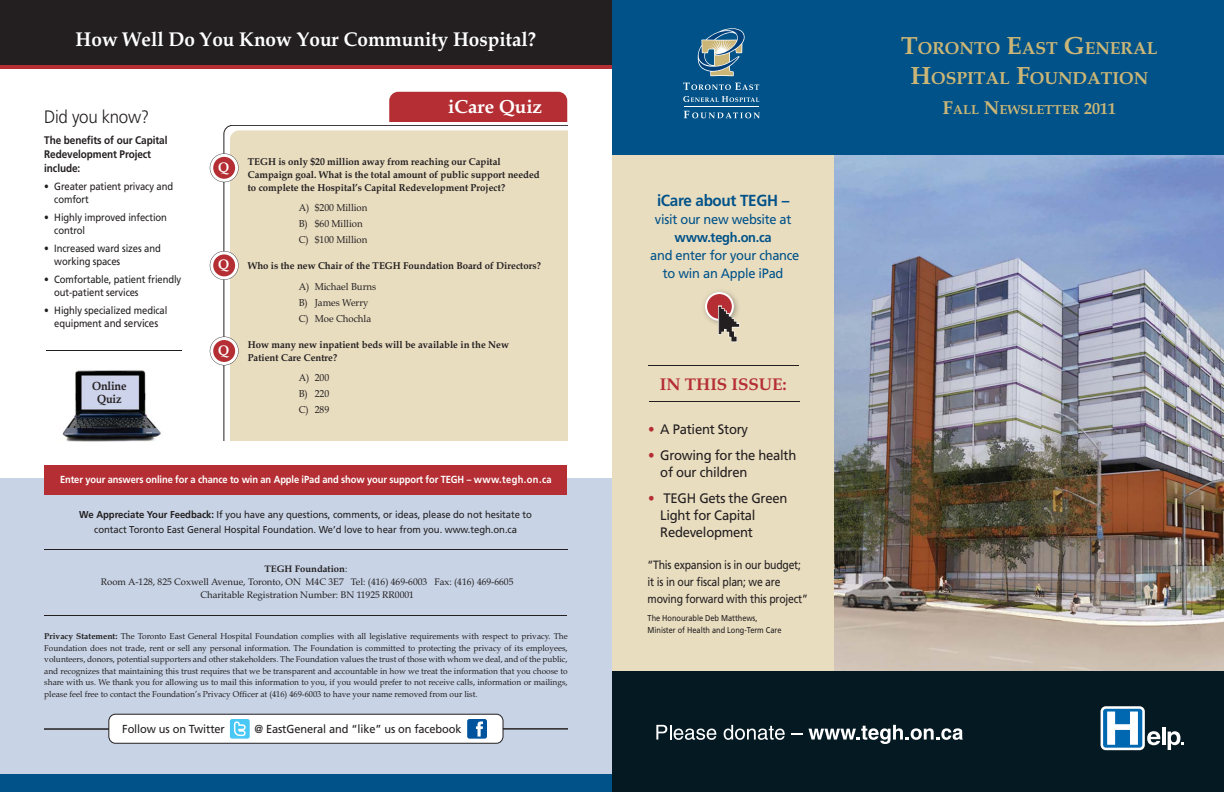
<style>
.page{position:relative;width:1224px;height:792px;background:#fff}
.page>*{position:absolute;margin:0;border:0;box-sizing:border-box;transform-origin:0 0}
.t1{font:700 20px "Book Antiqua";color:#fff;scale:.95 1}
.t2{font:700 19px "Book Antiqua";letter-spacing:-.005em;color:#fff}
.t3{font:300 18px "Frutiger";letter-spacing:-.02em;color:#231f20;scale:.94 1}
.t4{font:700 17.5px/29.7px "Book Antiqua";color:#cbb677;text-align:center}
.t5{font:700 17px "Book Antiqua";color:#b42e33}
.t6{font:700 16px "Frutiger";letter-spacing:-.02em;color:#005288;scale:.95 1}
.t7{font:700 14px "Book Antiqua";color:#fff;scale:.95 1}
.t8{font:13.8px/17px "Frutiger";letter-spacing:-.02em;color:#231f20;scale:.95 1}
.t9{font:13.5px/18px "Frutiger";letter-spacing:-.02em;color:#005288;text-align:center;scale:.95 1}
.t10{font:700 13.1px "Book Antiqua";color:#cbb677}
.t11{font:12px/17px "Frutiger";letter-spacing:-.02em;color:#231f20;scale:.87 1}
.t12{font:700 12px/12.6px "Book Antiqua";letter-spacing:-.01em;color:#231f20;text-align:center;scale:.91 1}
.t13{font:11.6px "Frutiger";letter-spacing:-.01em;color:#231f20;scale:.95 1}
.t14{font:700 11px/14px "Frutiger";letter-spacing:-.01em;color:#231f20;scale:.91 1}
.t15{font:11px "Frutiger";letter-spacing:-.01em;color:#231f20;scale:.9 1}
.t16{font:10.5px/13px "Frutiger";letter-spacing:-.01em;color:#231f20;scale:.9 1}
.t17{font:700 10.2px "Frutiger";letter-spacing:-.01em;color:#fff;scale:.91 1}
.t18{font:700 10px/13px "Book Antiqua";color:#231f20;scale:.96 1}
.t19{font:10px/15px "Frutiger";letter-spacing:-.005em;color:#231f20;text-align:center;scale:.95 1}
.t20{font:10px/16px "Book Antiqua";color:#231f20;scale:.96 1}
.t21{font:9.5px/13px "Book Antiqua";color:#231f20;text-align:center}
.t22{font:8.5px/11.5px "Book Antiqua";color:#231f20;text-align:justify}
.t23{font:8.5px/12px "Frutiger";letter-spacing:-.005em;color:#231f20;scale:.87 1}
.s1{font-size:10.5px}
.s2{font-weight:400}
.s3{font-weight:700}
.s4{color:#b42e33}
.s5{font-size:25px}
.s6{font-size:18.7px}
.s7{font-size:16px}
</style>
<div class="page">
<div style="left:224px;top:125px;width:343px;height:315px;background:#e9ddc0"></div>
<div style="left:612px;top:148px;width:228px;height:529px;background:#e9ddc0"></div>
<img style="left:835px;top:154px;width:389px;height:517px">
<div style="left:612px;top:0;width:612px;height:154px;background:#005288"></div>
<div style="left:612px;top:671px;width:612px;height:121px;background:#051922"></div>
<svg style="left:1147px;top:731px;width:13px;height:14px"></svg>
<hr style="left:1162px;top:727px;width:4px;height:18px;background:#fff">
<svg style="left:1168px;top:731px;width:16px;height:19px"></svg>
<div style="left:1102px;top:708px;width:42px;height:41px;background:#0067b1;border-radius:4px"></div>
<div style="left:1101px;top:706px;width:44px;height:44px;border:3px solid #fff;border-radius:4px"></div>
<svg style="left:1107px;top:712px;width:31px;height:33px"></svg>
<svg style="left:683px;top:83px;width:76px;height:7px"></svg>
<svg style="left:683px;top:96px;width:76px;height:6px"></svg>
<svg style="left:684px;top:111px;width:76px;height:7px"></svg>
<hr style="left:684px;top:106px;width:75px;height:1px;background:#fff">
<svg style="left:697px;top:28px;width:48px;height:48px"></svg>
<hr style="left:648px;top:365px;width:151px;height:1px;background:#231f20">
<hr style="left:649px;top:401px;width:151px;height:1px;background:#231f20">
<svg style="left:656px;top:725px;width:60px;height:15px"></svg>
<svg style="left:724px;top:725px;width:61px;height:15px"></svg>
<svg style="left:791px;top:733px;width:12px;height:2px"></svg>
<svg style="left:809px;top:725px;width:154px;height:19px"></svg>
<div style="left:0;top:479px;width:612px;height:299px;background:#c8d4e6"></div>
<div style="left:0;top:0;width:612px;height:65px;background:#231f20"></div>
<hr style="left:44px;top:549px;width:523px;height:1px;background:#231f20">
<div style="left:44px;top:465px;width:523px;height:29px;background:#b42e33"></div>
<div style="left:0;top:774px;width:612px;height:18px;background:#005288"></div>
<svg style="left:210px;top:153px;width:29px;height:29px"></svg>
<div style="left:213px;top:157px;width:22px;height:22px;background:#b42e33;border-radius:50%"></div>
<svg style="left:210px;top:251px;width:29px;height:29px"></svg>
<div style="left:213px;top:254px;width:22px;height:22px;background:#b42e33;border-radius:50%"></div>
<svg style="left:210px;top:337px;width:29px;height:28px"></svg>
<div style="left:213px;top:340px;width:22px;height:22px;background:#b42e33;border-radius:50%"></div>
<hr style="left:0;top:65px;width:612px;height:4px;background:#b42e33">
<img style="left:62px;top:370px;width:99px;height:72px">
<hr style="left:44px;top:615px;width:523px;height:1px;background:#231f20">
<div style="left:109px;top:714px;width:394px;height:29px;background:#fff;border-radius:7px"></div>
<div style="left:109px;top:714px;width:394px;height:29px;border:1px solid #231f20;border-radius:7px"></div>
<div style="left:230px;top:719px;width:20px;height:20px;background:#4ac8f5;border-radius:2px"></div>
<svg style="left:234px;top:721px;width:12px;height:15px"></svg>
<div style="left:467px;top:719px;width:20px;height:20px;background:#00549e;border-radius:2px"></div>
<svg style="left:476px;top:721px;width:7px;height:16px"></svg>
<hr style="left:44px;top:729px;width:65px;height:1px;background:#231f20">
<hr style="left:503px;top:729px;width:65px;height:1px;background:#231f20">
<hr style="left:46px;top:350px;width:135px;height:1px;background:#231f20">
<img style="left:704px;top:290px;width:23px;height:24px">
<svg style="left:705px;top:292px;width:35px;height:50px"></svg>
<div style="left:389px;top:92px;width:178px;height:29px;background:#b42e33"></div>
<p class="t1" style="left:76px;top:31px;width:486px">How Well Do You Know Your Community Hospital?</p>
<p class="t3" style="left:44px;top:110px;width:113px">Did you know?</p>
<p class="t14" style="left:44px;top:134px;width:137px">The benefits of our Capital<br>Redevelopment Project include:</p>
<p class="t16" style="left:54px;top:181px;width:134px;text-indent:-10px">• Greater patient privacy and comfort</p>
<p class="t16" style="left:54px;top:212px;width:127px;text-indent:-10px">• Highly improved infection control</p>
<p class="t16" style="left:54px;top:243px;width:120px;text-indent:-10px">• Increased ward sizes and working spaces</p>
<p class="t16" style="left:54px;top:274px;width:143px;text-indent:-10px">• Comfortable, patient friendly out-patient services</p>
<p class="t16" style="left:44px;top:305px;width:138px">• Highly specialized medical</p>
<p class="t15" style="left:54px;top:319px;width:117px"><span class="s1">equipment</span> and services</p>
<p class="t12" style="left:92px;top:381px;width:40px">Online<br>Quiz</p>
<p class="t7" style="left:218px;top:161px;width:13px">Q</p>
<p class="t7" style="left:218px;top:259px;width:13px">Q</p>
<p class="t7" style="left:218px;top:345px;width:13px">Q</p>
<p class="t2" style="left:448px;top:100px;width:95px">iCare Quiz</p>
<p class="t18" style="left:248px;top:156px;width:306px">TEGH is only $20 million away from reaching our Capital<br>Campaign goal. What is the total amount of public support needed to complete the Hospital’s Capital Redevelopment Project?</p>
<p class="t20" style="left:299px;top:201px;width:73px">A) $200 Million<br>B) $60 Million<br>C) $100 Million</p>
<p class="t18" style="left:299px;top:257px;width:254px;line-height:20.5px;text-indent:-51px">Who is the new Chair of the TEGH Foundation Board of Directors?<br><span class="s2">A) Michael Burns</span></p>
<p class="t20" style="left:299px;top:295px;width:77px">B) James Werry<br>C) Moe Chochla</p>
<p class="t18" style="left:248px;top:339px;width:274px">How many new inpatient beds will be available in the New<br>Patient Care Centre?</p>
<p class="t20" style="left:299px;top:371px;width:33px;text-align:justify">A) 200<br>B) 220<br>C) 289</p>
<p class="t17" style="left:60px;top:476px;width:542px">Enter your answers online for a chance to win an Apple iPad and show your support for TEGH – www.tegh.on.ca</p>
<p class="t19" style="left:79px;top:507px;width:478px"><span class="s3">We Appreciate Your Feedback:</span> If you have any questions, comments, or ideas, please do not hesitate to contact Toronto East General Hospital Foundation. We’d love to hear from you. www.tegh.on.ca</p>
<p class="t21" style="left:101px;top:563px;width:414px"><span class="s3">TEGH Foundation</span>:<br>Room A-128, 825 Coxwell Avenue, Toronto, ON M4C 3E7 Tel: (416) 469-6003 Fax: (416) 469-6605<br>Charitable Registration Number: BN 11925 RR0001</p>
<p class="t22" style="left:44px;top:631px;width:525px"><span class="s3">Privacy Statement:</span> The Toronto East General Hospital Foundation complies with all legislative requirements with respect to privacy. The Foundation does not trade, rent or sell any personal information. The Foundation is committed to protecting the privacy of its employees, volunteers, donors, potential supporters and other stakeholders. The Foundation values the trust of those with whom we deal, and of the public, and recognizes that maintaining this trust requires that we be transparent and accountable in how we treat the information that you choose to share with us. We thank you for allowing us to mail this information to you, if you would prefer to not receive calls, information or mailings, please feel free to contact the Foundation’s Privacy Officer at (416) 469-6003 to have your name removed from our list.</p>
<p class="t13" style="left:122px;top:724px;width:110px">Follow us on Twitter</p>
<p class="t13" style="left:254px;top:724px;width:220px">@ EastGeneral and “like” us on facebook</p>
<p class="t6" style="left:657px;top:194px;width:141px">iCare about TEGH –</p>
<p class="t9" style="left:650px;top:211px;width:159px">visit our new website at <span class="s3">www.tegh.on.ca<br></span>and enter for your chance to win an Apple iPad</p>
<p class="t5" style="left:660px;top:377px;width:129px">IN THIS ISSUE:</p>
<p class="t8" style="left:648px;top:421px;width:107px"><span class="s4">•</span> A Patient Story</p>
<p class="t8" style="left:660px;top:447px;width:145px;text-indent:-12px"><span class="s4">•</span> Growing for the health of our children</p>
<p class="t8" style="left:660px;top:490px;width:135px;text-indent:-12px"><span class="s4">•</span> TEGH Gets the Green<br>Light for Capital<br>Redevelopment</p>
<p class="t11" style="left:648px;top:557px;width:186px">“This expansion is in our budget; it is in our fiscal plan; we are moving forward with this project”</p>
<p class="t23" style="left:648px;top:612px;width:155px">The Honourable Deb Matthews,<br>Minister of Health and Long-Term Care</p>
<p class="t4" style="left:901px;top:35px;width:258px"><span class="s5">T</span>ORONTO <span class="s5">E</span>AST <span class="s5">G</span>ENERAL<br><span class="s5">H</span>OSPITAL <span class="s5">F</span>OUNDATION</p>
<p class="t10" style="left:943px;top:104px;width:175px"><span class="s6">F</span>ALL <span class="s6">N</span>EWSLETTER <span class="s7">2011</span></p>
</div>
